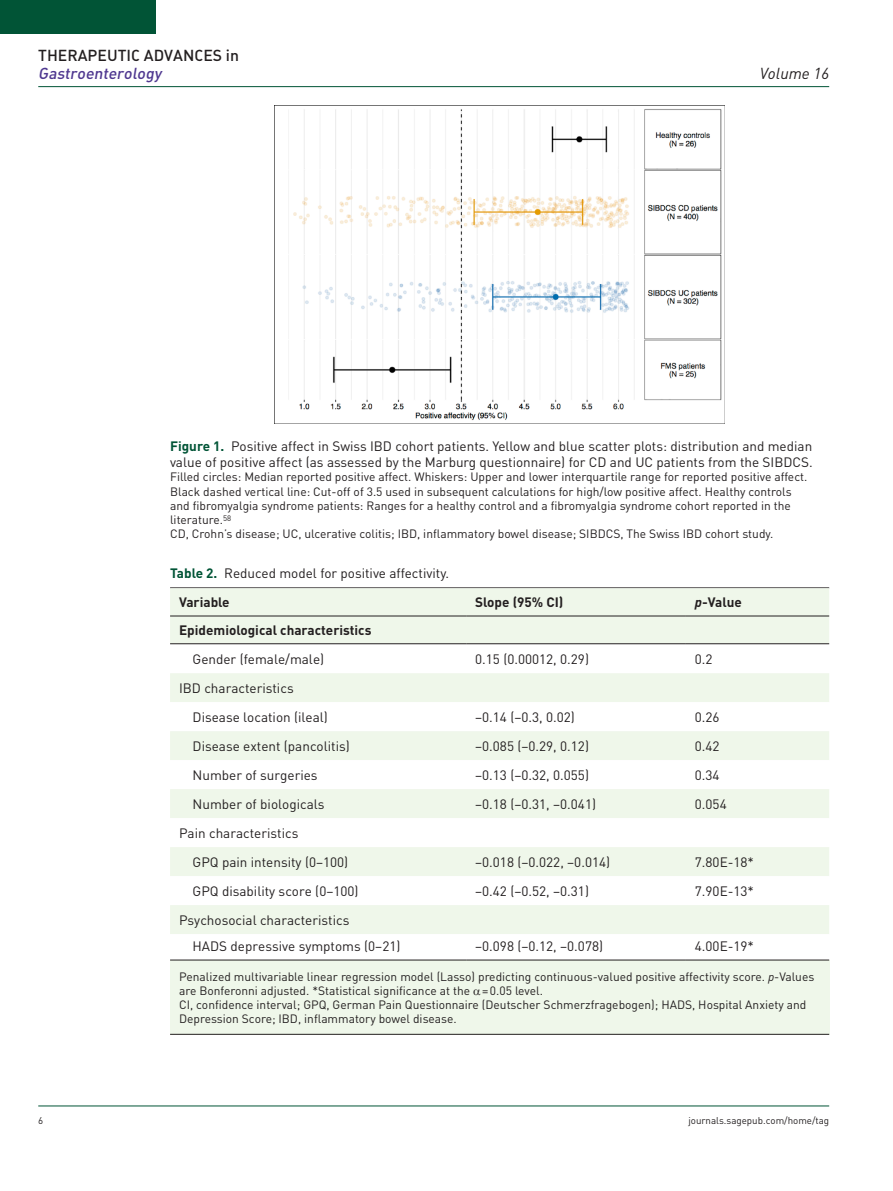
<style>
.page{position:relative;width:893px;height:1191px;background:#fff}
.page>*{position:absolute;margin:0;border:0;box-sizing:border-box;transform-origin:0 0}
.t1{font:15.75px "DIN Medium Alternate";color:#231f20}
.t2{font:italic 15.75px "DIN Medium Alternate";color:#4f3890}
.t3{font:italic 15.75px "DIN";color:#231f20}
.t4{font:13.5px/29px "DIN";color:#231f20}
.t5{font:700 13.5px "DIN";color:#231f20}
.t6{font:12px/14.2px "DIN";color:#231f20}
.t7{font:9.75px "DIN";color:#231f20}
.s1{font-weight:700;color:#015436}
.s2{font-weight:700}
.s3{font-style:italic}
</style>
<div class="page">
<hr style="left:38px;top:86px;width:791px;height:1px;background:#015436">
<hr style="left:38px;top:1105px;width:791px;height:1px;background:#015436">
<div style="left:0;top:0;width:155px;height:34px;background:#015436"></div>
<div style="left:170px;top:960px;width:659px;height:74px;background:#eff7ea"></div>
<img style="left:293px;top:106px;width:432px;height:317px">
<hr style="left:170px;top:587px;width:659px;height:1px;background:#231f20">
<hr style="left:170px;top:1034px;width:659px;height:1px;background:#231f20">
<div style="left:170px;top:588px;width:659px;height:55px;background:#eff7ea"></div>
<svg style="left:170px;top:644px;width:659px;height:290px;fill:#f1f7ee"></svg>
<hr style="left:170px;top:643px;width:296px;height:1px;background:#231f20">
<hr style="left:466px;top:643px;width:220px;height:1px;background:#231f20">
<hr style="left:686px;top:643px;width:143px;height:1px;background:#231f20">
<hr style="left:170px;top:959px;width:296px;height:1px;background:#231f20">
<hr style="left:466px;top:959px;width:220px;height:1px;background:#231f20">
<hr style="left:686px;top:959px;width:143px;height:1px;background:#231f20">
<hr style="left:170px;top:615px;width:296px;height:1px;background:#231f20">
<hr style="left:466px;top:615px;width:220px;height:1px;background:#231f20">
<hr style="left:686px;top:615px;width:143px;height:1px;background:#231f20">
<h1 class="t1" style="left:38px;top:45px;width:202px">THERAPEUTIC ADVANCES IN</h1>
<h1 class="t2" style="left:38px;top:63px;width:125px">Gastroenterology</h1>
<h1 class="t3" style="left:760px;top:63px;width:71px">Volume 16</h1>
<p class="t4" style="left:170px;top:438px;width:644px;line-height:15.8px"><span class="s1">Figure 1.</span> Positive affect in Swiss IBD cohort patients. Yellow and blue scatter plots: distribution and median value of positive affect (as assessed by the Marburg questionnaire) for CD and UC patients from the SIBDCS.</p>
<p class="t6" style="left:170px;top:470px;width:639px">Filled circles: Median reported positive affect. Whiskers: Upper and lower interquartile range for reported positive affect.<br>Black dashed vertical line: Cut-off of 3.5 used in subsequent calculations for high/low positive affect. Healthy controls and fibromyalgia syndrome patients: Ranges for a healthy control and a fibromyalgia syndrome cohort reported in the literature.<sup>58<br></sup>CD, Crohn’s disease; UC, ulcerative colitis; IBD, inflammatory bowel disease; SIBDCS, The Swiss IBD cohort study.</p>
<p class="t4" style="left:179px;top:559px;width:272px;line-height:28.5px;text-indent:-9px"><span class="s1">Table 2.</span> Reduced model for positive affectivity.<br><span class="s2">Variable</span></p>
<p class="t5" style="left:475px;top:593px;width:90px">Slope (95% CI)</p>
<p class="t5" style="left:695px;top:593px;width:48px"><span class="s3">p</span>-Value</p>
<p class="t5" style="left:179px;top:621px;width:194px">Epidemiological characteristics</p>
<p class="t4" style="left:193px;top:644px;width:133px">Gender (female/male)</p>
<p class="t4" style="left:475px;top:644px;width:115px">0.15 (0.00012, 0.29)</p>
<p class="t4" style="left:695px;top:644px;width:19px">0.2</p>
<p class="t4" style="left:193px;top:673px;width:137px;text-indent:-14px">IBD characteristics<br>Disease location (ileal)</p>
<p class="t4" style="left:475px;top:702px;width:101px">−0.14 (−0.3, 0.02)</p>
<p class="t4" style="left:695px;top:702px;width:26px">0.26</p>
<p class="t4" style="left:193px;top:731px;width:159px">Disease extent (pancolitis)</p>
<p class="t4" style="left:475px;top:731px;width:115px">−0.085 (−0.29, 0.12)</p>
<p class="t4" style="left:695px;top:731px;width:26px">0.42</p>
<p class="t4" style="left:193px;top:760px;width:127px">Number of surgeries</p>
<p class="t4" style="left:475px;top:760px;width:115px">−0.13 (−0.32, 0.055)</p>
<p class="t4" style="left:695px;top:760px;width:26px">0.34</p>
<p class="t4" style="left:193px;top:789px;width:133px">Number of biologicals</p>
<p class="t4" style="left:475px;top:789px;width:122px">−0.18 (−0.31, −0.041)</p>
<p class="t4" style="left:695px;top:789px;width:33px">0.054</p>
<p class="t4" style="left:193px;top:818px;width:157px;text-indent:-14px">Pain characteristics<br>GPQ pain intensity (0–100)</p>
<p class="t4" style="left:475px;top:847px;width:136px">−0.018 (−0.022, −0.014)</p>
<p class="t4" style="left:695px;top:847px;width:61px">7.80E-18*</p>
<p class="t4" style="left:193px;top:876px;width:167px">GPQ disability score (0–100)</p>
<p class="t4" style="left:475px;top:876px;width:115px">−0.42 (−0.52, −0.31)</p>
<p class="t4" style="left:695px;top:876px;width:61px">7.90E-13*</p>
<p class="t4" style="left:193px;top:907px;width:209px;line-height:26px;text-indent:-14px">Psychosocial characteristics<br>HADS depressive symptoms (0–21)</p>
<p class="t4" style="left:475px;top:931px;width:129px">−0.098 (−0.12, −0.078)</p>
<p class="t4" style="left:695px;top:931px;width:61px">4.00E-19*</p>
<p class="t6" style="left:179px;top:969px;width:637px">Penalized multivariable linear regression model (Lasso) predicting continuous-valued positive affectivity score. <span class="s3">p</span>-Values are Bonferonni adjusted. *Statistical significance at the =0.05 level.<br>CI, confidence interval; GPQ, German Pain Questionnaire (Deutscher Schmerzfragebogen); HADS, Hospital Anxiety and Depression Score; IBD, inflammatory bowel disease.</p>
<p class="t7" style="left:38px;top:1114px;width:7px">6</p>
<p class="t7" style="left:688px;top:1114px;width:142px">journals.sagepub.com/home/tag</p>
</div>
